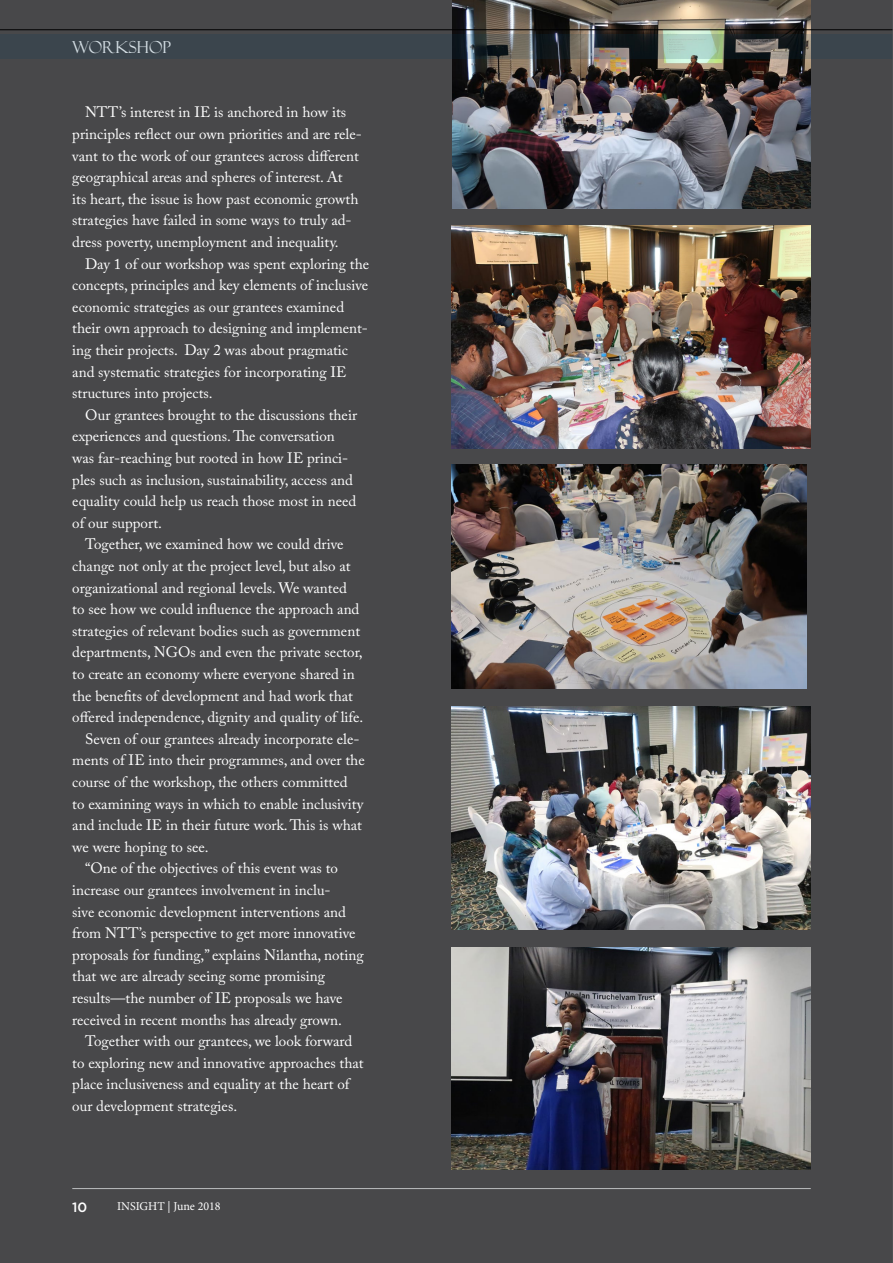
<style>
.page{position:relative;width:893px;height:1263px;background:#48484a}
.page>*{position:absolute;margin:0;border:0;box-sizing:border-box;transform-origin:0 0}
.t1{font:16.5px "Felix Titling";color:#fff}
.t2{font:15px/21.6px "Adobe Caslon Pro";color:#fff}
.t3{font:500 13.5px "Gotham";color:#fff}
.t4{font:12px "Minion Pro";color:#fff}
</style>
<div class="page">
<hr style="left:72px;top:1188px;width:739px;height:1px;background:#bcbec0">
<img style="left:451px;top:225px;width:360px;height:224px">
<img style="left:451px;top:464px;width:355px;height:225px">
<img style="left:451px;top:707px;width:360px;height:222px">
<img style="left:451px;top:947px;width:360px;height:222px">
<img style="left:452px;top:1px;width:359px;height:207px">
<hr style="left:0;top:29px;width:893px;height:1px;background:#000">
<svg style="left:0;top:34px;width:892px;height:25px;fill:#3b454d"></svg>
<hr style="left:892px;top:0;width:1px;height:1263px;background:#58595b">
<p class="t1" style="left:72px;top:38px;width:100px">WORKSHOP</p>
<p class="t2" style="left:72px;top:101px;width:291px;text-indent:13px">NTT’s interest in IE is anchored in how its principles reflect our own priorities and are rele&shy;vant to the work of our grantees across different geographical areas and spheres of interest. At<br>its heart, the issue is how past economic growth strategies have failed in some ways to truly ad&shy;dress poverty, unemployment and inequality.</p>
<p class="t2" style="left:72px;top:253px;width:298px;text-indent:13px">Day 1 of our workshop was spent exploring the concepts, principles and key elements of inclusive economic strategies as our grantees examined their own approach to designing and implement&shy;ing their projects. Day 2 was about pragmatic and systematic strategies for incorporating IE structures into projects.</p>
<p class="t2" style="left:72px;top:404px;width:286px;text-indent:13px">Our grantees brought to the discussions their experiences and questions. The conversation was far-reaching but rooted in how IE princi&shy;ples such as inclusion, sustainability, access and equality could help us reach those most in need of our support.</p>
<p class="t2" style="left:85px;top:533px;width:260px">Together, we examined how we could drive</p>
<p class="t2" style="left:72px;top:555px;width:280px">change not only at the project level, but also at</p>
<p class="t2" style="left:72px;top:577px;width:276px">organizational and regional levels. We wanted</p>
<p class="t2" style="left:72px;top:598px;width:289px">to see how we could influence the approach and</p>
<p class="t2" style="left:72px;top:620px;width:289px">strategies of relevant bodies such as government</p>
<p class="t2" style="left:72px;top:641px;width:292px">departments, NGOs and even the private sector,</p>
<p class="t2" style="left:72px;top:663px;width:284px">to create an economy where everyone shared in</p>
<p class="t2" style="left:72px;top:685px;width:282px">the benefits of development and had work that</p>
<p class="t2" style="left:72px;top:706px;width:293px">offered independence, dignity and quality of life.</p>
<p class="t2" style="left:85px;top:728px;width:276px">Seven of our grantees already incorporate ele-</p>
<p class="t2" style="left:72px;top:749px;width:294px">ments of IE into their programmes, and over the</p>
<p class="t2" style="left:72px;top:771px;width:277px">course of the workshop, the others committed</p>
<p class="t2" style="left:72px;top:793px;width:293px">to examining ways in which to enable inclusivity</p>
<p class="t2" style="left:72px;top:814px;width:291px">and include IE in their future work. This is what</p>
<p class="t2" style="left:72px;top:836px;width:138px">we were hoping to see.</p>
<p class="t2" style="left:85px;top:857px;width:254px">“One of the objectives of this event was to</p>
<p class="t2" style="left:72px;top:879px;width:260px">increase our grantees involvement in inclu-</p>
<p class="t2" style="left:72px;top:901px;width:275px">sive economic development interventions and</p>
<p class="t2" style="left:72px;top:922px;width:285px">from NTT’s perspective to get more innovative</p>
<p class="t2" style="left:72px;top:944px;width:293px">proposals for funding,” explains Nilantha, noting</p>
<p class="t2" style="left:72px;top:965px;width:254px">that we are already seeing some promising</p>
<p class="t2" style="left:72px;top:987px;width:272px">results—the number of IE proposals we have</p>
<p class="t2" style="left:72px;top:1009px;width:271px">received in recent months has already grown.</p>
<p class="t2" style="left:85px;top:1030px;width:269px">Together with our grantees, we look forward</p>
<p class="t2" style="left:72px;top:1052px;width:293px">to exploring new and innovative approaches that</p>
<p class="t2" style="left:72px;top:1073px;width:279px">place inclusiveness and equality at the heart of</p>
<p class="t2" style="left:72px;top:1095px;width:166px">our development strategies.</p>
<p class="t3" style="left:72px;top:1199px;width:17px">10</p>
<p class="t4" style="left:117px;top:1198px;width:105px">INSIGHT | June 2018</p>
</div>
